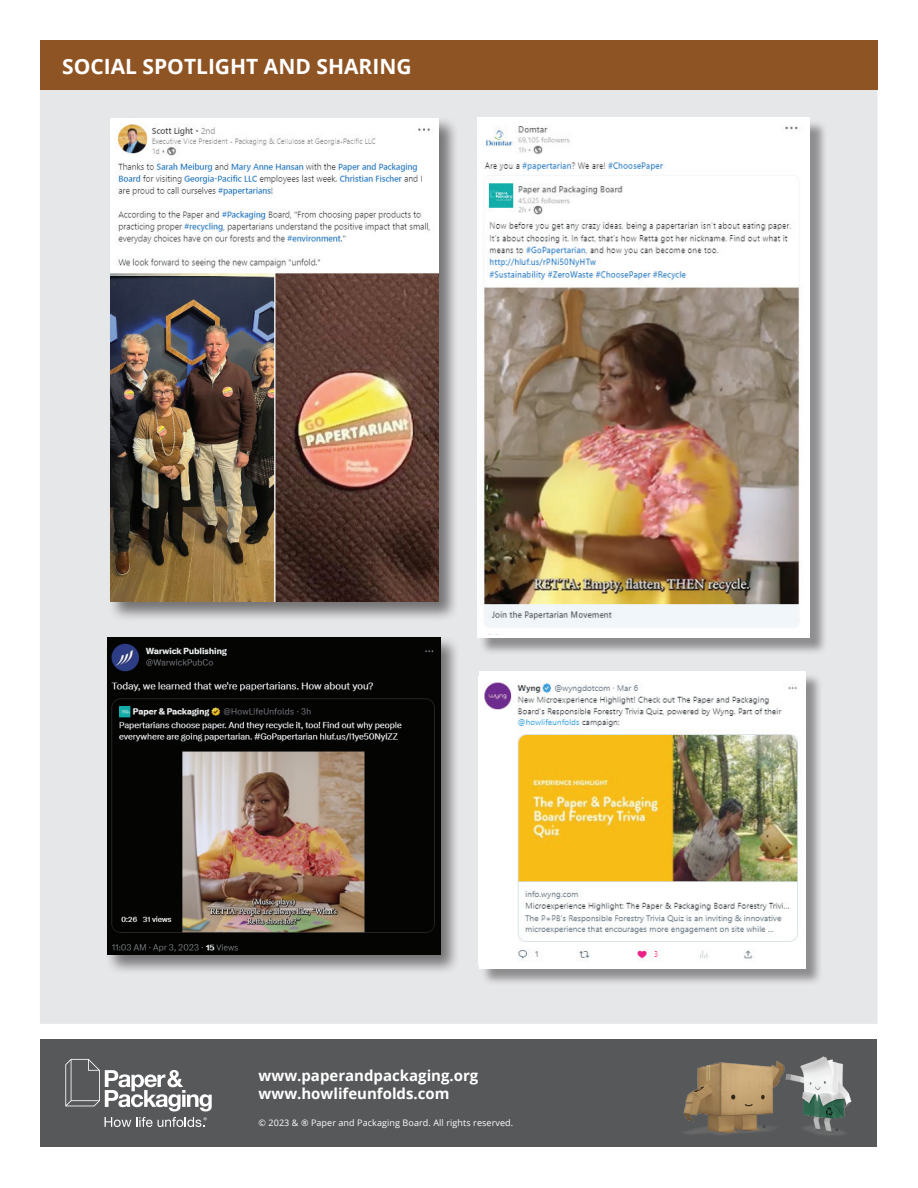
<style>
.page{position:relative;width:918px;height:1188px;background:#fff}
.page>*{position:absolute;margin:0;border:0;box-sizing:border-box;transform-origin:0 0}
.t1{font:700 21px "Open Sans";color:#fff}
.t2{font:700 15px/18px "Open Sans";color:#fff}
.t3{font:9px "Open Sans";letter-spacing:.01em;color:#fff}
.t4{font:3.6px "Open Sans";color:#231f20}
</style>
<div class="page">
<div style="left:40px;top:90px;width:838px;height:934px;background:#e6e7e9"></div>
<div style="left:40px;top:1040px;width:838px;height:108px;background:#57585a"></div>
<img style="left:672px;top:1039px;width:120px;height:96px">
<img style="left:776px;top:1050px;width:76px;height:85px">
<svg style="left:65px;top:1059px;width:147px;height:52px"></svg>
<svg style="left:105px;top:1117px;width:102px;height:10px"></svg>
<div style="left:40px;top:40px;width:838px;height:50px;background:#8f5423"></div>
<div style="left:109px;top:116px;width:350px;height:505px;background:#231f20;opacity:.35"></div>
<img style="left:111px;top:118px;width:328px;height:483px">
<div style="left:105px;top:635px;width:357px;height:341px;background:#e3e4e6"></div>
<div style="left:105px;top:635px;width:355px;height:336px;background:#231f20;opacity:.35"></div>
<img style="left:107px;top:637px;width:333px;height:318px">
<div style="left:481px;top:673px;width:342px;height:313px;background:#231f20;opacity:.45"></div>
<div style="left:479px;top:671px;width:327px;height:298px;background:#fff"></div>
<img style="left:484px;top:682px;width:315px;height:279px">
<div style="left:479px;top:120px;width:349px;height:535px;background:#231f20;opacity:.45"></div>
<div style="left:477px;top:118px;width:333px;height:520px;background:#fff"></div>
<img style="left:483px;top:126px;width:317px;height:509px">
<h1 class="t1" style="left:62px;top:52px;width:351px">SOCIAL SPOTLIGHT AND SHARING</h1>
<h2 class="t2" style="left:259px;top:1066px;width:221px">www.paperandpackaging.org www.howlifeunfolds.com</h2>
<p class="t3" style="left:259px;top:1117px;width:256px">© 2023 &amp; ® Paper and Packaging Board. All rights reserved.</p>
<p class="t4" style="left:763px;top:1124px;width:5px">®</p>
<p class="t4" style="left:836px;top:1127px;width:5px">®</p>
</div>
